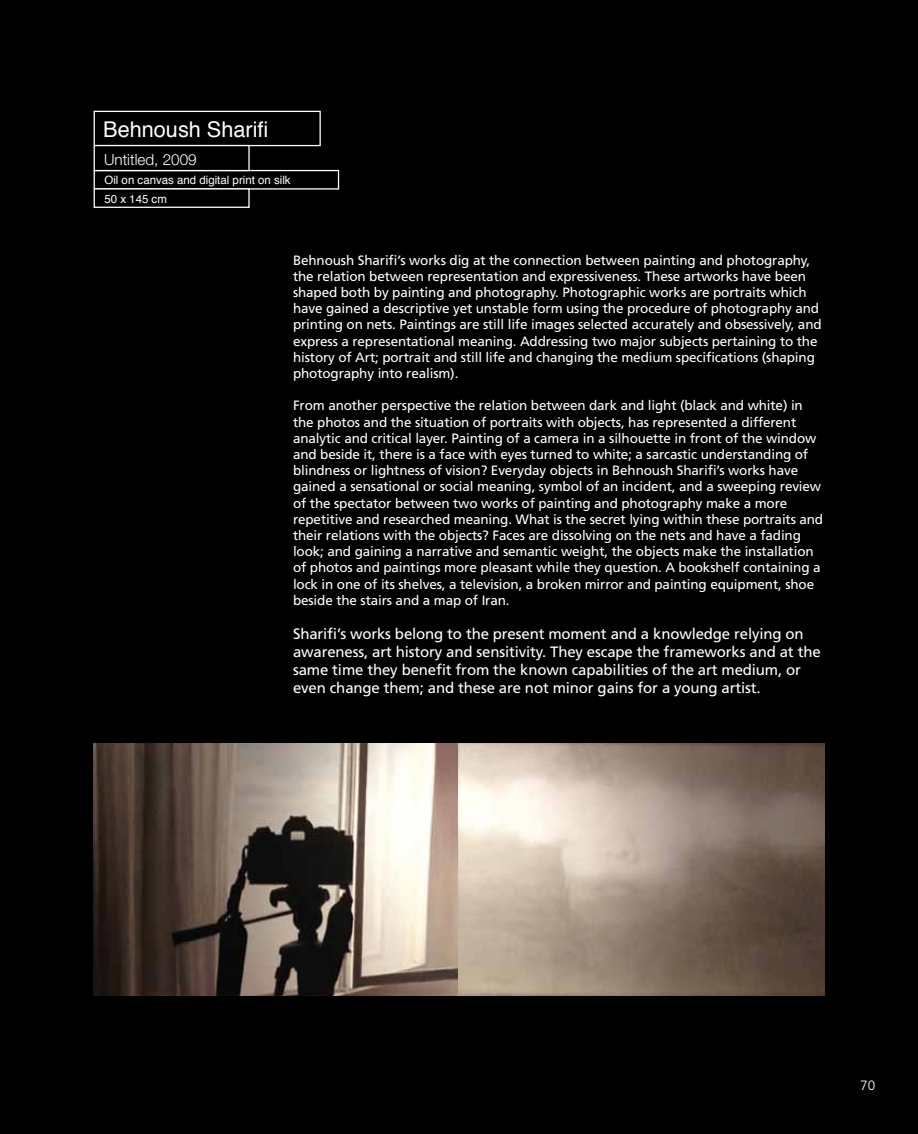
<style>
.page{position:relative;width:918px;height:1134px;background:#000}
.page>*{position:absolute;margin:0;border:0;box-sizing:border-box;transform-origin:0 0}
.t1{font:21.6px "Helvetica";color:#fff}
.t2{font:300 15.3px "Helvetica Neue";color:#fff}
.t3{font:15px/18px "Frutiger LT Std";letter-spacing:-.01em;color:#fff}
.t4{font:13.5px/16.2px "Frutiger LT Std";letter-spacing:-.01em;color:#fff}
.t5{font:300 13.5px "Frutiger";color:#fff}
.t6{font:11.55px/18.9px "Helvetica";color:#fff}
</style>
<div class="page">
<div style="left:94px;top:111px;width:227px;height:35px;border:1px solid #fff"></div>
<div style="left:94px;top:170px;width:245px;height:20px;border:1px solid #fff"></div>
<div style="left:94px;top:188px;width:156px;height:20px;border:1px solid #fff"></div>
<div style="left:94px;top:145px;width:156px;height:26px;border:1px solid #fff"></div>
<img style="left:94px;top:743px;width:730px;height:253px">
<h1 class="t1" style="left:103px;top:115px;width:167px">Behnoush Sharifi</h1>
<p class="t6" style="left:104px;top:171px;width:188px">Oil on canvas and digital print on silk<br>50 x 145 cm</p>
<p class="t2" style="left:104px;top:150px;width:94px">Untitled, 2009</p>
<p class="t4" style="left:293px;top:252px;width:530px">Behnoush Sharifi’s works dig at the connection between painting and photography, the relation between representation and expressiveness. These artworks have been shaped both by painting and photography. Photographic works are portraits which have gained a descriptive yet unstable form using the procedure of photography and printing on nets. Paintings are still life images selected accurately and obsessively, and express a representational meaning. Addressing two major subjects pertaining to the history of Art; portrait and still life and changing the medium specifications (shaping photography into realism).</p>
<p class="t4" style="left:293px;top:398px;width:532px">From another perspective the relation between dark and light (black and white) in the photos and the situation of portraits with objects, has represented a different analytic and critical layer. Painting of a camera in a silhouette in front of the window and beside it, there is a face with eyes turned to white; a sarcastic understanding of blindness or lightness of vision? Everyday objects in Behnoush Sharifi’s works have gained a sensational or social meaning, symbol of an incident, and a sweeping review of the spectator between two works of painting and photography make a more repetitive and researched meaning. What is the secret lying within these portraits and their relations with the objects? Faces are dissolving on the nets and have a fading look; and gaining a narrative and semantic weight, the objects make the installation of photos and paintings more pleasant while they question. A bookshelf containing a lock in one of its shelves, a television, a broken mirror and painting equipment, shoe beside the stairs and a map of Iran.</p>
<p class="t3" style="left:293px;top:625px;width:529px">Sharifi’s works belong to the present moment and a knowledge relying on awareness, art history and sensitivity. They escape the frameworks and at the same time they benefit from the known capabilities of the art medium, or even change them; and these are not minor gains for a young artist.</p>
<p class="t5" style="left:860px;top:1078px;width:17px">70</p>
</div>
